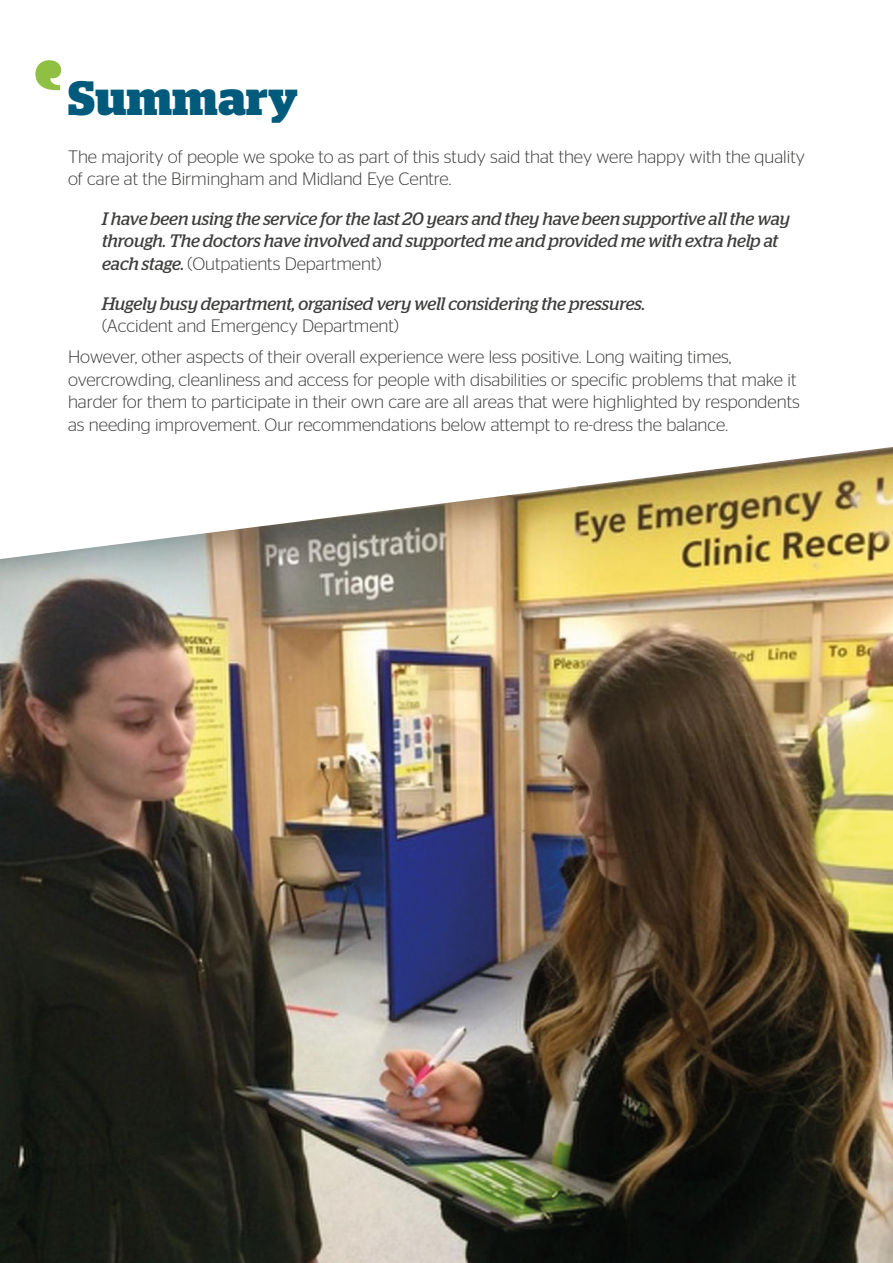
<style>
.page{position:relative;width:893px;height:1263px;background:#fff}
.page>*{position:absolute;margin:0;border:0;box-sizing:border-box;transform-origin:0 0}
.Large_Heading{font:700 48px "Stag";letter-spacing:.01em;color:#005a7b}
.Body_text{font:300 18px/22.5px "Stag Sans";color:#3d3d3c}
.Italic_body_text{font:italic 18px/22.5px "Stag";letter-spacing:-.005em;color:#3d3d3c}
.s1{font-family:"Stag Sans";font-weight:300;font-style:normal}
</style>
<div class="page">
<svg style="left:35px;top:60px;width:26px;height:30px"></svg>
<img style="left:0;top:447px;width:893px;height:816px">
<p class="Large_Heading" style="left:68px;top:70px;width:232px">Summary</p>
<p class="Body_text" style="left:68px;top:145px;width:738px">The majority of people we spoke to as part of this study said that they were happy with the quality of care at the Birmingham and Midland Eye Centre.</p>
<p class="Italic_body_text" style="left:102px;top:207px;width:689px">I have been using the service for the last 20 years and they have been supportive all the way through. The doctors have involved and supported me and provided me with extra help at each stage. <span class="s1">(Outpatients Department)</span></p>
<p class="Italic_body_text" style="left:102px;top:292px;width:545px">Hugely busy department, organised very well considering the pressures. <span class="s1">(Accident and Emergency Department)</span></p>
<p class="Body_text" style="left:68px;top:345px;width:733px">However, other aspects of their overall experience were less positive. Long waiting times, overcrowding, cleanliness and access for people with disabilities or specific problems that make it harder for them to participate in their own care are all areas that were highlighted by respondents as needing improvement. Our recommendations below attempt to re-dress the balance.</p>
</div>
